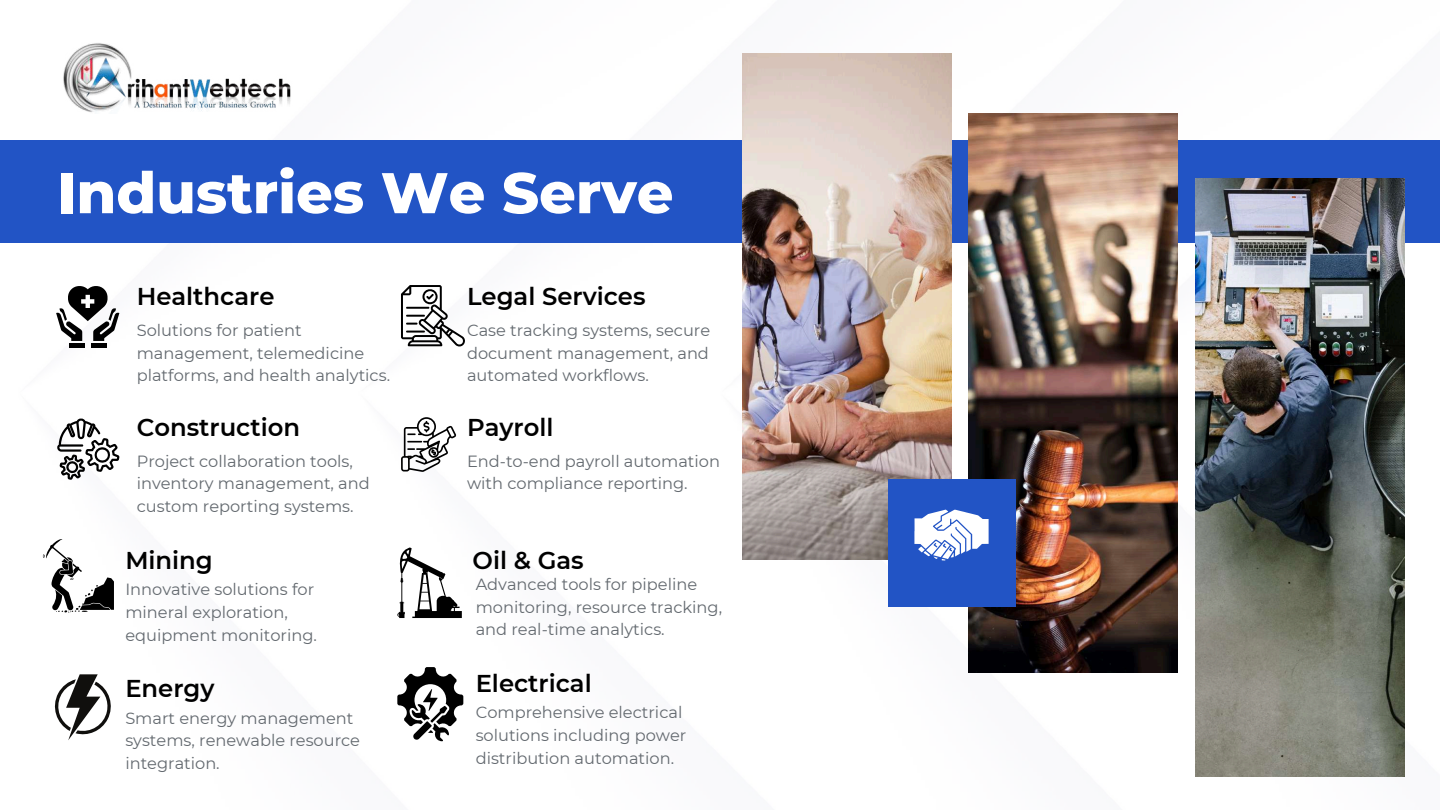
<style>
.page{position:relative;width:1440px;height:810px;background:#fff}
.page>*{position:absolute;margin:0;border:0;box-sizing:border-box;transform-origin:0 0}
.t1{font:800 57.3px "Montserrat";color:#fff}
.t2{font:600 24.3px "Montserrat";color:#000}
.t3{font:16.2px/22.7px "Montserrat";color:#63696f}
</style>
<div class="page">
<div style="left:0;top:140px;width:1440px;height:103px;background:#2254c5"></div>
<img style="left:742px;top:53px;width:210px;height:507px">
<img style="left:1195px;top:178px;width:209px;height:599px">
<img style="left:969px;top:113px;width:209px;height:559px">
<div style="left:888px;top:480px;width:127px;height:127px;background:#2254c5"></div>
<svg style="left:915px;top:510px;width:74px;height:50px"></svg>
<div style="left:69px;top:343px;width:15px;height:5px;background:#000"></div>
<div style="left:91px;top:343px;width:15px;height:5px;background:#000"></div>
<svg style="left:56px;top:286px;width:63px;height:55px"></svg>
<svg style="left:401px;top:285px;width:64px;height:62px"></svg>
<svg style="left:57px;top:418px;width:62px;height:62px"></svg>
<svg style="left:401px;top:417px;width:55px;height:55px"></svg>
<img style="left:63px;top:43px;width:228px;height:69px">
<svg style="left:43px;top:539px;width:71px;height:74px"></svg>
<svg style="left:397px;top:548px;width:65px;height:70px"></svg>
<svg style="left:54px;top:674px;width:57px;height:66px"></svg>
<svg style="left:397px;top:667px;width:66px;height:74px"></svg>
<h1 class="t1" style="left:57px;top:158px;width:618px">Industries We Serve</h1>
<h2 class="t2" style="left:137px;top:282px;width:139px">Healthcare</h2>
<p class="t3" style="left:137px;top:319px;width:255px">Solutions for patient management, telemedicine platforms, and health analytics.</p>
<h2 class="t2" style="left:137px;top:413px;width:165px">Construction</h2>
<p class="t3" style="left:137px;top:450px;width:235px">Project collaboration tools, inventory management, and custom reporting systems.</p>
<h2 class="t2" style="left:125px;top:546px;width:89px">Mining</h2>
<p class="t3" style="left:125px;top:578px;width:193px">Innovative solutions for mineral exploration, equipment monitoring.</p>
<h2 class="t2" style="left:125px;top:673px;width:91px">Energy</h2>
<h2 class="t2" style="left:467px;top:282px;width:180px">Legal Services</h2>
<p class="t3" style="left:467px;top:319px;width:245px;text-align:justify">Case tracking systems, secure document management, and automated workflows.</p>
<h2 class="t2" style="left:467px;top:413px;width:88px">Payroll</h2>
<p class="t3" style="left:467px;top:450px;width:254px">End-to-end payroll automation with compliance reporting.</p>
<h2 class="t2" style="left:473px;top:546px;width:113px">Oil &amp; Gas</h2>
<p class="t3" style="left:476px;top:573px;width:248px">Advanced tools for pipeline monitoring, resource tracking, and real-time analytics.</p>
<h2 class="t2" style="left:476px;top:669px;width:118px">Electrical</h2>
<p class="t3" style="left:125px;top:706px;width:236px">Smart energy management systems, renewable resource integration.</p>
<p class="t3" style="left:476px;top:701px;width:212px">Comprehensive electrical solutions including power distribution automation.</p>
</div>
